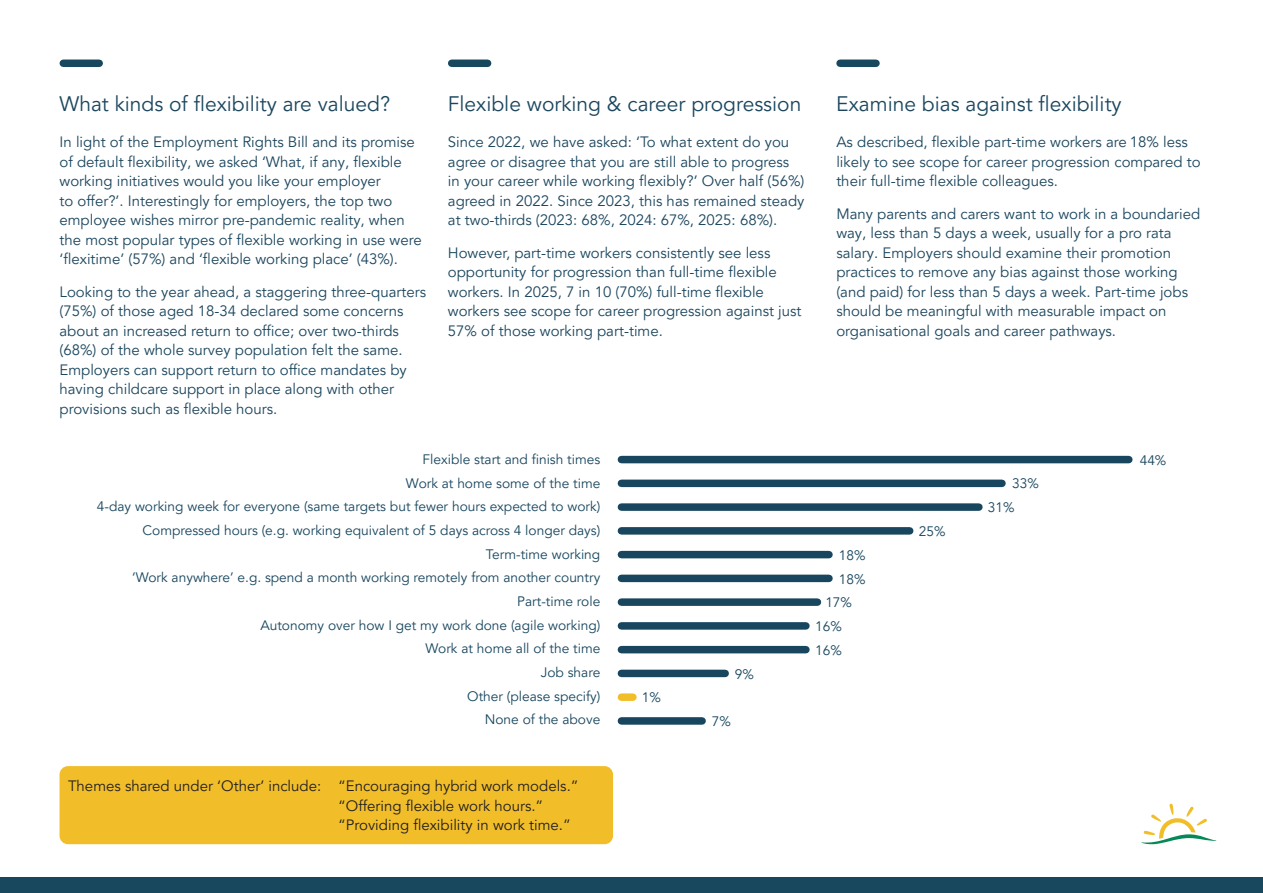
<style>
.page{position:relative;width:1263px;height:893px;background:#fff}
.page>*{position:absolute;margin:0;border:0;box-sizing:border-box;transform-origin:0 0}
.t1{font:21px "Avenir LT Pro";color:#1b465e}
.t2{font:15px/19.5px "Avenir LT Pro";color:#1b465e}
.t3{font:15px/19.5px "Avenir LT Pro";color:#231f20}
.t4{font:13.8px/23.7px "Avenir LT Pro";color:#18465e;text-align:right}
</style>
<div class="page">
<svg style="left:1141px;top:804px;width:75px;height:40px"></svg>
<div style="left:63px;top:60px;width:36px;height:7px;background:#17485e"></div>
<div style="left:452px;top:60px;width:36px;height:7px;background:#17485e"></div>
<div style="left:840px;top:60px;width:36px;height:7px;background:#17485e"></div>
<div style="left:621px;top:456px;width:508px;height:7px;background:#18465e"></div>
<div style="left:621px;top:480px;width:381px;height:7px;background:#18465e"></div>
<div style="left:621px;top:503px;width:358px;height:8px;background:#18465e"></div>
<div style="left:621px;top:527px;width:289px;height:8px;background:#18465e"></div>
<div style="left:621px;top:551px;width:208px;height:7px;background:#18465e"></div>
<div style="left:621px;top:575px;width:208px;height:7px;background:#18465e"></div>
<div style="left:621px;top:598px;width:196px;height:8px;background:#18465e"></div>
<div style="left:621px;top:622px;width:185px;height:8px;background:#18465e"></div>
<div style="left:621px;top:646px;width:185px;height:7px;background:#18465e"></div>
<div style="left:621px;top:670px;width:104px;height:7px;background:#18465e"></div>
<div style="left:621px;top:693px;width:12px;height:8px;background:#f1be2a"></div>
<div style="left:621px;top:717px;width:81px;height:8px;background:#18465e"></div>
<div style="left:0;top:877px;width:1263px;height:16px;background:#17485e"></div>
<div style="left:60px;top:766px;width:553px;height:78px;background:#f1be2a;border-radius:9px"></div>
<h1 class="t1" style="left:60px;top:91px;width:332px">What kinds of flexibility are valued?</h1>
<h1 class="t1" style="left:448px;top:91px;width:355px">Flexible working &amp; career progression</h1>
<h1 class="t1" style="left:836px;top:91px;width:287px">Examine bias against flexibility</h1>
<p class="t2" style="left:60px;top:133px;width:364px">In light of the Employment Rights Bill and its promise of default flexibility, we asked ‘What, if any, flexible working initiatives would you like your employer<br>to offer?’. Interestingly for employers, the top two employee wishes mirror pre-pandemic reality, when the most popular types of flexible working in use were ‘flexitime’ (57%) and ‘flexible working place’ (43%).</p>
<p class="t2" style="left:60px;top:282px;width:368px">Looking to the year ahead, a staggering three-quarters (75%) of those aged 18-34 declared some concerns about an increased return to office; over two-thirds (68%) of the whole survey population felt the same.<br>Employers can support return to office mandates by having childcare support in place along with other provisions such as flexible hours.</p>
<p class="t2" style="left:836px;top:133px;width:366px">As described, flexible part-time workers are 18% less likely to see scope for career progression compared to their full-time flexible colleagues.</p>
<p class="t2" style="left:836px;top:204px;width:365px">Many parents and carers want to work in a boundaried way, less than 5 days a week, usually for a pro rata salary. Employers should examine their promotion practices to remove any bias against those working (and paid) for less than 5 days a week. Part-time jobs should be meaningful with measurable impact on organisational goals and career pathways.</p>
<p class="t2" style="left:448px;top:133px;width:358px">Since 2022, we have asked: ‘To what extent do you agree or disagree that you are still able to progress in your career while working flexibly?’ Over half (56%) agreed in 2022. Since 2023, this has remained steady at two-thirds (2023: 68%, 2024: 67%, 2025: 68%).</p>
<p class="t2" style="left:448px;top:243px;width:355px">However, part-time workers consistently see less opportunity for progression than full-time flexible workers. In 2025, 7 in 10 (70%) full-time flexible workers see scope for career progression against just 57% of those working part-time.</p>
<p class="t4" style="left:97px;top:448px;width:505px">Flexible start and finish times<br>Work at home some of the time<br>4-day working week for everyone (same targets but fewer hours expected to work)<br>Compressed hours (e.g. working equivalent of 5 days across 4 longer days)<br>Term-time working<br>‘Work anywhere’ e.g. spend a month working remotely from another country Part-time role<br>Autonomy over how I get my work done (agile working)<br>Work at home all of the time<br>Job share<br>Other (please specify)<br>None of the above</p>
<p class="t4" style="left:1140px;top:448px;width:28px">44%</p>
<p class="t4" style="left:988px;top:472px;width:52px;text-align:left;text-indent:24px">33%<br>31%</p>
<p class="t4" style="left:919px;top:520px;width:28px">25%</p>
<p class="t4" style="left:839px;top:543px;width:28px">18%</p>
<p class="t4" style="left:839px;top:567px;width:28px">18%</p>
<p class="t4" style="left:825px;top:591px;width:28px">17%</p>
<p class="t4" style="left:815px;top:615px;width:28px">16%</p>
<p class="t4" style="left:815px;top:638px;width:28px">16%</p>
<p class="t4" style="left:735px;top:662px;width:21px">9%</p>
<p class="t4" style="left:642px;top:686px;width:21px">1%</p>
<p class="t4" style="left:712px;top:710px;width:21px">7%</p>
<p class="t3" style="left:338px;top:777px;width:242px;text-indent:-270px">Themes shared under ‘Other’ include: “Encouraging hybrid work models.” “Offering flexible work hours.” “Providing flexibility in work time.”</p>
</div>
